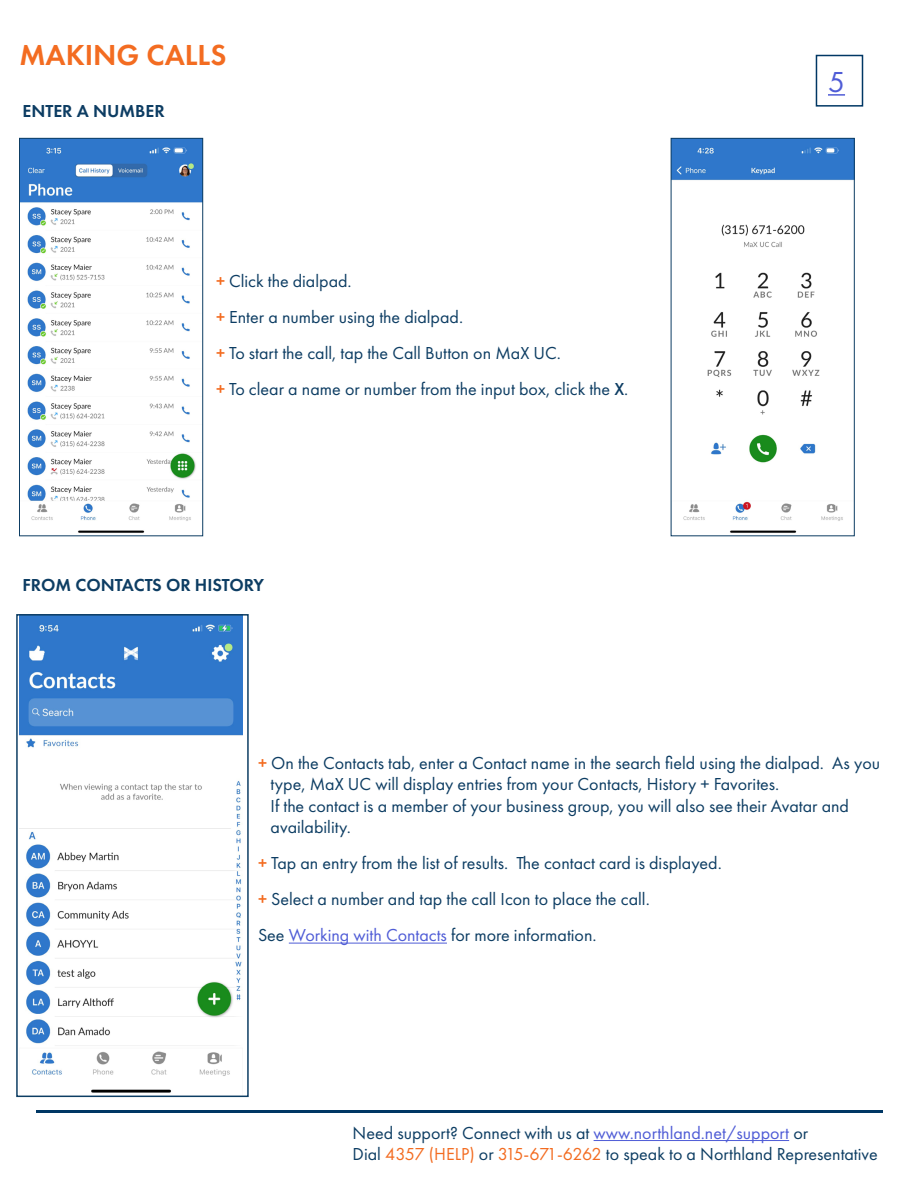
<style>
.page{position:relative;width:918px;height:1188px;background:#fff}
.page>*{position:absolute;margin:0;border:0;box-sizing:border-box;transform-origin:0 0}
.t1{font:600 30px "Futura PT";color:#f36c21}
.t2{font:30px "Futura PT";color:#4f5cd6}
.t3{font:18px/36px "Futura PT";color:#0d3d63}
.t4{font:600 18px "Futura PT";color:#0d3d63}
.s1{font-weight:500;color:#f36c21}
.s2{font-weight:500}
.s3{color:#4f5cd6}
.s4{color:#f36c21}
</style>
<div class="page">
<hr style="left:289px;top:943px;width:158px;height:1px;background:#4f5cd6">
<div style="left:816px;top:55px;width:47px;height:52px;border:2px solid #003764"></div>
<svg style="left:828px;top:94px;width:17px;height:2px"></svg>
<hr style="left:36px;top:1110px;width:846px;height:2px;background:#003764">
<img style="left:21px;top:140px;width:180px;height:393px">
<div style="left:19px;top:138px;width:184px;height:398px;border:1px solid #0d3d63"></div>
<img style="left:20px;top:617px;width:222px;height:476px">
<div style="left:16px;top:614px;width:233px;height:483px;border:2px solid #0d3d63"></div>
<hr style="left:594px;top:1140px;width:195px;height:1px;background:#4f5cd6">
<img style="left:673px;top:140px;width:180px;height:393px">
<div style="left:671px;top:138px;width:184px;height:398px;border:1px solid #0d3d63"></div>
<h1 class="t1" style="left:20px;top:36px;width:208px">MAKING CALLS</h1>
<p class="t4" style="left:22px;top:99px;width:144px">ENTER A NUMBER</p>
<p class="t3" style="left:216px;top:263px;width:414px"><span class="s1">+</span> Click the dialpad.<br><span class="s1">+</span> Enter a number using the dialpad.<br><span class="s1">+</span> To start the call, tap the Call Button on MaX UC.<br><span class="s1">+</span> To clear a name or number from the input box, click the <span class="s2">X</span>.</p>
<p class="t4" style="left:22px;top:574px;width:243px">FROM CONTACTS OR HISTORY</p>
<h1 class="t2" style="left:828px;top:64px;width:19px">5</h1>
<p class="t3" style="left:271px;top:752px;width:611px;line-height:21.6px;text-indent:-13px"><span class="s1">+</span> On the Contacts tab, enter a Contact name in the search field using the dialpad. As you type, MaX UC will display entries from your Contacts, History + Favorites.<br>If the contact is a member of your business group, you will also see their Avatar and availability.</p>
<p class="t3" style="left:258px;top:845px;width:465px"><span class="s1">+</span> Tap an entry from the list of results. The contact card is displayed. <span class="s1">+</span> Select a number and tap the call Icon to place the call.<br>See <span class="s3">Working with Contacts</span> for more information.</p>
<p class="t3" style="left:353px;top:1122px;width:527px;line-height:21px">Need support? Connect with us at <span class="s3">www.northland.net/support</span> or<br>Dial <span class="s4">4357 (HELP)</span> or <span class="s4">315-671-6262</span> to speak to a Northland Representative</p>
</div>
